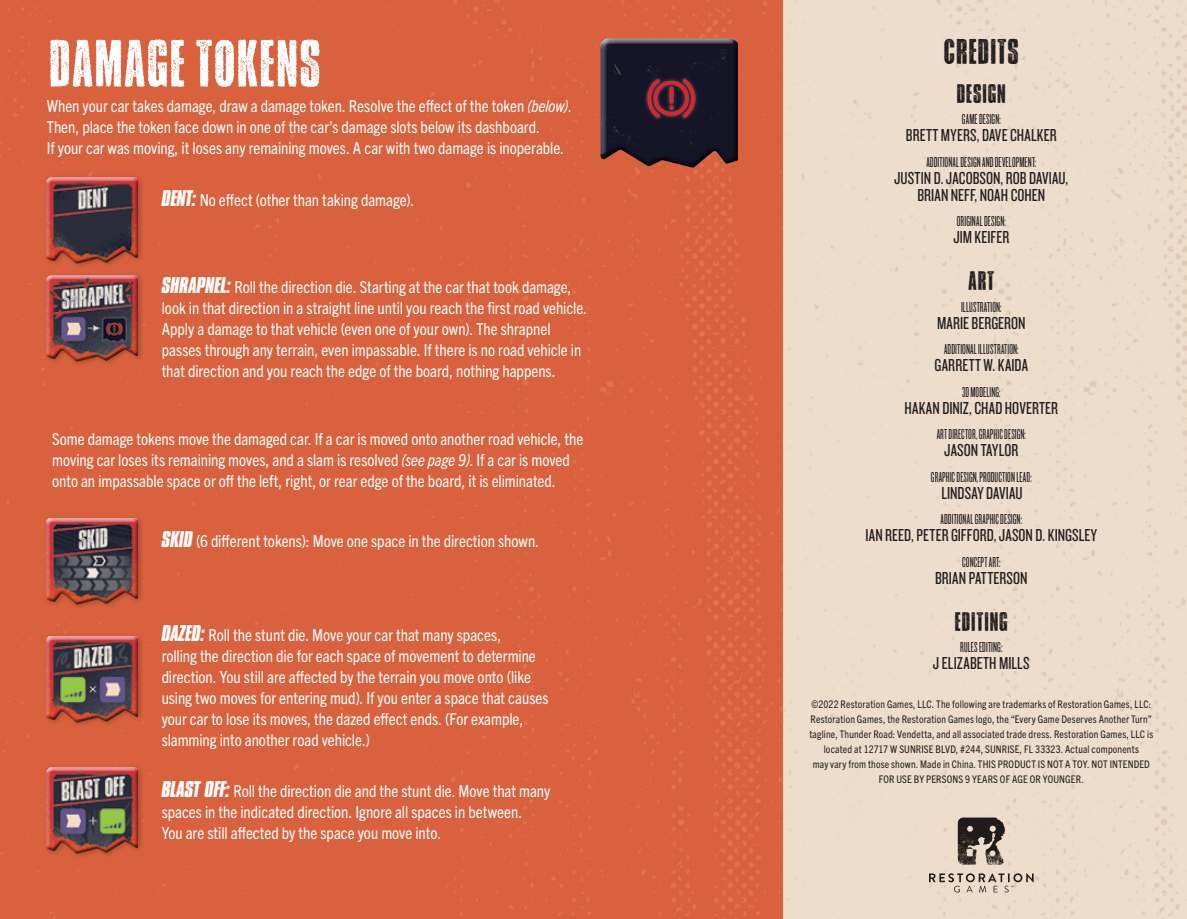
<style>
.page{position:relative;width:1187px;height:919px;background:#fff}
.page>*{position:absolute;margin:0;border:0;box-sizing:border-box;transform-origin:0 0}
.t1{font:67.5px "Compacta TRV Regular";letter-spacing:-.055em;color:#fff}
.t2{font:36px "Compacta TRV Regular";letter-spacing:-.045em;color:#231f20}
.t3{font:27px "Compacta TRV Regular";letter-spacing:-.04em;color:#231f20}
.t4{font:18px/17.1px "Knockout 28 Junior Feathrwt";letter-spacing:.005em;color:#231f20;text-align:center}
.t5{font:condensed 16.5px/21px "Trade Gothic Next LT Pro";color:#fff}
.t6{font:15px "Knockout 26 Junior Flywght";letter-spacing:.01em;color:#231f20}
.t7{font:condensed 10.5px/15px "Trade Gothic Next LT Pro";letter-spacing:.015em;color:#231f20;text-align:center}
.s1{font-style:italic}
.s2{font-family:"Compacta BT";font-weight:700;font-style:italic;font-stretch:normal;font-size:19.5px}
</style>
<div class="page">
<div style="left:782px;top:0;width:404px;height:918px;background:#edc"></div>
<div style="left:0;top:0;width:782px;height:918px;background:#d9613d"></div>
<svg style="left:957px;top:817px;width:48px;height:48px;background:#695f58"></svg>
<svg style="left:928px;top:873px;width:105px;height:19px;background:#c6b7a9"></svg>
<div style="left:44px;top:272px;width:100px;height:95px;background:#231f20;opacity:.3"></div>
<div style="left:47px;top:275px;width:91px;height:80px;background:#fff;opacity:.75"></div>
<div style="left:47px;top:277px;width:91px;height:84px;background:#231f20;opacity:.75"></div>
<div style="left:600px;top:40px;width:138px;height:128px;background:#231f20;opacity:.75"></div>
<div style="left:44px;top:174px;width:100px;height:95px;background:#231f20;opacity:.3"></div>
<div style="left:47px;top:177px;width:91px;height:80px;background:#fff;opacity:.75"></div>
<div style="left:47px;top:179px;width:91px;height:84px;background:#231f20;opacity:.75"></div>
<div style="left:44px;top:633px;width:100px;height:95px;background:#231f20;opacity:.3"></div>
<div style="left:47px;top:637px;width:91px;height:85px;background:#231f20;opacity:.75"></div>
<div style="left:44px;top:764px;width:100px;height:95px;background:#231f20;opacity:.3"></div>
<div style="left:47px;top:768px;width:91px;height:85px;background:#231f20;opacity:.75"></div>
<div style="left:44px;top:515px;width:100px;height:95px;background:#231f20;opacity:.3"></div>
<div style="left:47px;top:519px;width:91px;height:85px;background:#231f20;opacity:.75"></div>
<h1 class="t1" style="left:47px;top:28px;width:278px">DAMAGE TOKENS</h1>
<p class="t5" style="left:47px;top:95px;width:526px">When your car takes damage, draw a damage token. Resolve the effect of the token <span class="s1">(below)</span>.<br>Then, place the token face down in one of the car’s damage slots below its dashboard.<br>If your car was moving, it loses any remaining moves. A car with two damage is inoperable.</p>
<p class="t5" style="left:162px;top:188px;width:254px"><span class="s2">DENT:</span> No effect (other than taking damage).</p>
<p class="t5" style="left:162px;top:275px;width:427px"><span class="s2">SHRAPNEL:</span> Roll the direction die. Starting at the car that took damage, look in that direction in a straight line until you reach the first road vehicle.<br>Apply a damage to that vehicle (even one of your own). The shrapnel passes through any terrain, even impassable. If there is no road vehicle in that direction and you reach the edge of the board, nothing happens.</p>
<p class="t5" style="left:52px;top:427px;width:532px">Some damage tokens move the damaged car. If a car is moved onto another road vehicle, the moving car loses its remaining moves, and a slam is resolved <span class="s1">(see page 9)</span>. If a car is moved onto an impassable space or off the left, right, or rear edge of the board, it is eliminated.</p>
<p class="t5" style="left:162px;top:529px;width:379px"><span class="s2">SKID</span> (6 different tokens): Move one space in the direction shown.</p>
<p class="t5" style="left:162px;top:623px;width:388px"><span class="s2">DAZED:</span> Roll the stunt die. Move your car that many spaces,<br>rolling the direction die for each space of movement to determine direction. You still are affected by the terrain you move onto (like using two moves for entering mud). If you enter a space that causes your car to lose its moves, the dazed effect ends. (For example, slamming into another road vehicle.)</p>
<p class="t5" style="left:162px;top:779px;width:390px"><span class="s2">BLAST OFF:</span> Roll the direction die and the stunt die. Move that many spaces in the indicated direction. Ignore all spaces in between.<br>You are still affected by the space you move into.</p>
<h2 class="t2" style="left:942px;top:33px;width:79px">CREDITS</h2>
<h3 class="t3" style="left:955px;top:79px;width:52px">DESIGN</h3>
<p class="t6" style="left:961px;top:111px;width:40px">GAME DESIGN:</p>
<p class="t4" style="left:905px;top:126px;width:152px">BRETT MYERS, DAVE CHALKER</p>
<p class="t6" style="left:926px;top:153px;width:111px">ADDITIONAL DESIGN AND DEVELOPMENT:</p>
<p class="t4" style="left:894px;top:168px;width:175px">JUSTIN D. JACOBSON, ROB DAVIAU,<br>BRIAN NEFF, NOAH COHEN</p>
<p class="t6" style="left:956px;top:213px;width:50px">ORIGINAL DESIGN:</p>
<p class="t4" style="left:953px;top:228px;width:57px">JIM KEIFER</p>
<h3 class="t3" style="left:967px;top:267px;width:29px">ART</h3>
<p class="t6" style="left:961px;top:298px;width:42px">ILLUSTRATION:</p>
<p class="t4" style="left:936px;top:313px;width:90px">MARIE BERGERON</p>
<p class="t6" style="left:943px;top:341px;width:76px">ADDITIONAL ILLUSTRATION:</p>
<p class="t4" style="left:934px;top:356px;width:95px">GARRETT W. KAIDA</p>
<p class="t6" style="left:961px;top:383px;width:40px">3D MODELING:</p>
<p class="t4" style="left:904px;top:398px;width:155px">HAKAN DINIZ, CHAD HOVERTER</p>
<p class="t6" style="left:936px;top:426px;width:91px">ART DIRECTOR, GRAPHIC DESIGN:</p>
<p class="t4" style="left:944px;top:441px;width:76px">JASON TAYLOR</p>
<p class="t6" style="left:930px;top:468px;width:102px">GRAPHIC DESIGN, PRODUCTION LEAD:</p>
<p class="t4" style="left:941px;top:483px;width:83px">LINDSAY DAVIAU</p>
<p class="t6" style="left:940px;top:511px;width:83px">ADDITIONAL GRAPHIC DESIGN:</p>
<p class="t4" style="left:865px;top:526px;width:233px">IAN REED, PETER GIFFORD, JASON D. KINGSLEY</p>
<p class="t6" style="left:962px;top:553px;width:40px">CONCEPT ART:</p>
<p class="t4" style="left:935px;top:569px;width:94px">BRIAN PATTERSON</p>
<h3 class="t3" style="left:953px;top:607px;width:56px">EDITING</h3>
<p class="t6" style="left:960px;top:639px;width:44px">RULES EDITING:</p>
<p class="t4" style="left:932px;top:654px;width:98px">J ELIZABETH MILLS</p>
<p class="t7" style="left:809px;top:696px;width:345px">©2022 Restoration Games, LLC. The following are trademarks of Restoration Games, LLC:<br>Restoration Games, the Restoration Games logo, the “Every Game Deserves Another Turn” tagline, Thunder Road: Vendetta, and all associated trade dress. Restoration Games, LLC is located at 12717 W SUNRISE BLVD, #244, SUNRISE, FL 33323. Actual components<br>may vary from those shown. Made in China. THIS PRODUCT IS NOT A TOY. NOT INTENDED FOR USE BY PERSONS 9 YEARS OF AGE OR YOUNGER.</p>
</div>
